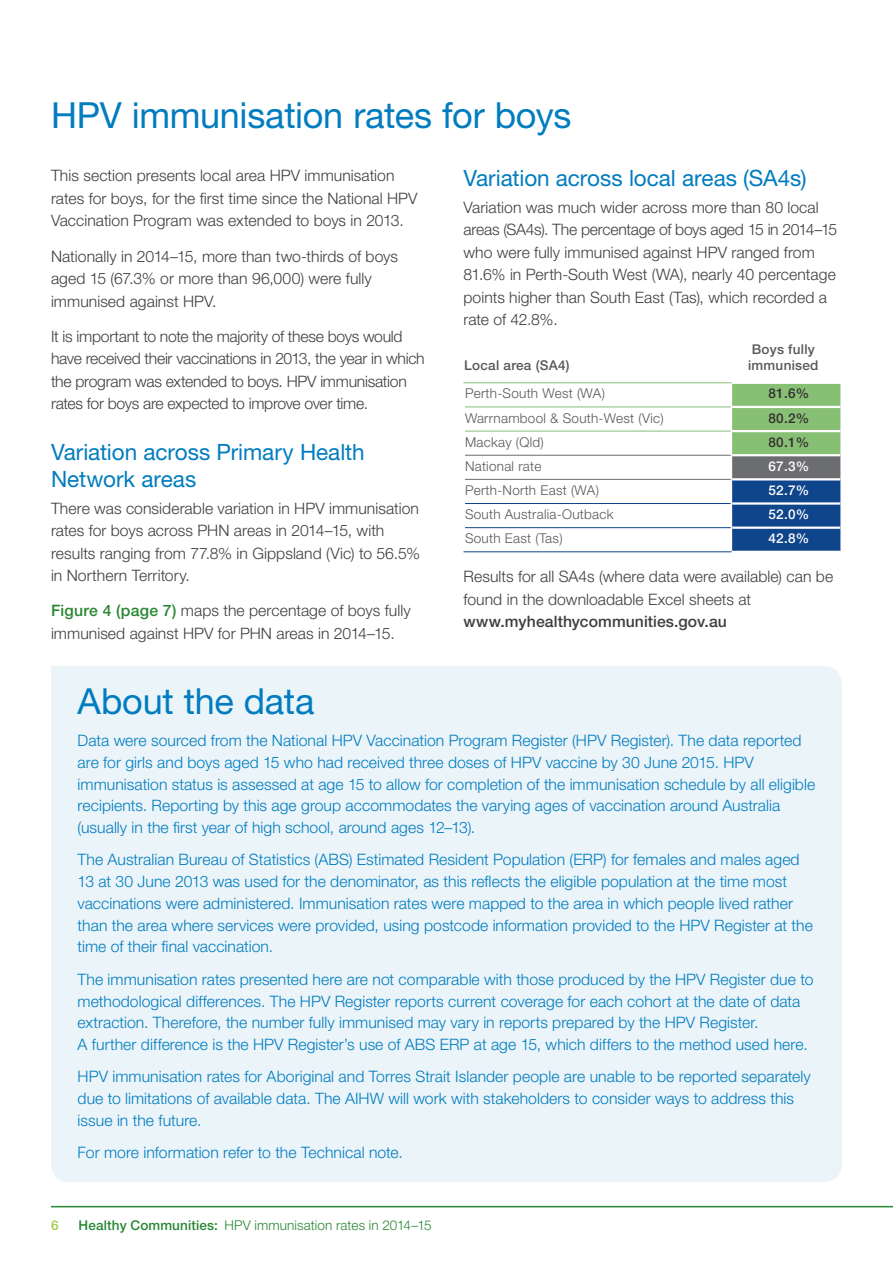
<style>
.page{position:relative;width:893px;height:1263px;background:#fff}
.page>*{position:absolute;margin:0;border:0;box-sizing:border-box;transform-origin:0 0}
.t1{font:36px "Helvetica Neue LT Std";letter-spacing:-.01em;color:#007cbf}
.t2{font:22.5px/27px "Helvetica Neue LT Std";letter-spacing:-.005em;color:#007cbf}
.t3{font:300 15.75px/21.8px "Helvetica Neue LT Std";letter-spacing:.005em;color:#007cbf}
.t4{font:300 15.75px/22.5px "Helvetica Neue LT Std";color:#3e3e3f}
.t5{font:500 15.75px "Helvetica Neue LT Std";letter-spacing:.005em;color:#3e3e3f}
.t6{font:300 13.5px "Helvetica Neue LT Std";letter-spacing:.02em;color:#57585a}
.t7{font:300 13.5px "Helvetica Neue LT Std";letter-spacing:.01em;color:#288733}
.t8{font:500 13.5px/16.2px "Helvetica Neue LT Std";letter-spacing:.02em;color:#57585a}
.t9{font:500 13.5px "Helvetica Neue LT Std";letter-spacing:.02em;color:#fff}
.t10{font:500 13.5px "Helvetica Neue LT Std";color:#312f30}
.t11{font:500 13.5px "Helvetica Neue LT Std";color:#a1ce4c}
.s1{font-weight:500;color:#288733}
.s2{font-weight:500}
</style>
<div class="page">
<svg style="left:731px;top:383px;width:110px;height:169px;background:#628c8b"></svg>
<hr style="left:465px;top:455px;width:266px;height:1px;background:#6c6d70">
<hr style="left:463px;top:382px;width:268px;height:1px;background:#87bf75">
<hr style="left:465px;top:407px;width:266px;height:1px;background:#87bf75">
<hr style="left:465px;top:479px;width:266px;height:1px;background:#6c6d70">
<hr style="left:465px;top:431px;width:266px;height:1px;background:#87bf75">
<hr style="left:465px;top:503px;width:266px;height:1px;background:#0f458b">
<hr style="left:465px;top:527px;width:266px;height:1px;background:#0f458b">
<hr style="left:463px;top:551px;width:268px;height:1px;background:#0f458b">
<div style="left:51px;top:666px;width:791px;height:516px;background:#ebf4f9"></div>
<hr style="left:51px;top:1206px;width:842px;height:1px;background:#288733">
<h1 class="t1" style="left:51px;top:93px;width:522px">HPV immunisation rates for boys</h1>
<h2 class="t2" style="left:463px;top:164px;width:345px">Variation across local areas (SA4s)</h2>
<p class="t4" style="left:463px;top:196px;width:375px">Variation was much wider across more than 80 local areas (SA4s). The percentage of boys aged 15 in 2014–15 who were fully immunised against HPV ranged from 81.6% in Perth-South West (WA), nearly 40 percentage points higher than South East (Tas), which recorded a rate of 42.8%.</p>
<p class="t8" style="left:464px;top:357px;width:107px">Local area (SA4)</p>
<p class="t4" style="left:51px;top:164px;width:368px">This section presents local area HPV immunisation rates for boys, for the first time since the National HPV<br>Vaccination Program was extended to boys in 2013.</p>
<p class="t4" style="left:51px;top:244px;width:349px">Nationally in 2014–15, more than two-thirds of boys aged 15 (67.3% or more than 96,000) were fully immunised against HPV.</p>
<p class="t4" style="left:51px;top:325px;width:375px">It is important to note the majority of these boys would have received their vaccinations in 2013, the year in which the program was extended to boys. HPV immunisation rates for boys are expected to improve over time.</p>
<h2 class="t2" style="left:51px;top:438px;width:315px">Variation across Primary Health<br>Network areas</h2>
<p class="t4" style="left:51px;top:496px;width:371px">There was considerable variation in HPV immunisation rates for boys across PHN areas in 2014–15, with results ranging from 77.8% in Gippsland (Vic) to 56.5% in Northern Territory.</p>
<p class="t4" style="left:51px;top:599px;width:361px"><span class="s1">Figure 4 (page 7)</span> maps the percentage of boys fully immunised against HPV for PHN areas in 2014–15.</p>
<p class="t8" style="left:748px;top:341px;width:72px">Boys fully immunised</p>
<p class="t6" style="left:465px;top:385px;width:141px">Perth-South West (WA)</p>
<p class="t10" style="left:768px;top:386px;width:42px">81.6%</p>
<p class="t6" style="left:465px;top:409px;width:200px">Warrnambool &amp; South-West (Vic)</p>
<p class="t10" style="left:768px;top:410px;width:42px">80.2%</p>
<p class="t6" style="left:465px;top:434px;width:80px">Mackay (Qld)</p>
<p class="t10" style="left:768px;top:434px;width:42px">80.1%</p>
<p class="t6" style="left:465px;top:458px;width:78px">National rate</p>
<p class="t9" style="left:768px;top:458px;width:42px">67.3%</p>
<p class="t6" style="left:465px;top:482px;width:135px">Perth-North East (WA)</p>
<p class="t9" style="left:768px;top:482px;width:42px">52.7%</p>
<p class="t6" style="left:465px;top:506px;width:150px">South Australia-Outback</p>
<p class="t9" style="left:768px;top:506px;width:42px">52.0%</p>
<p class="t6" style="left:465px;top:530px;width:99px">South East (Tas)</p>
<p class="t9" style="left:768px;top:530px;width:42px">42.8%</p>
<p class="t4" style="left:463px;top:565px;width:371px">Results for all SA4s (where data were available) can be found in the downloadable Excel sheets at</p>
<p class="t5" style="left:463px;top:612px;width:265px">www.myhealthycommunities.gov.au</p>
<h1 class="t1" style="left:78px;top:679px;width:238px">About the data</h1>
<p class="t3" style="left:78px;top:729px;width:739px">Data were sourced from the National HPV Vaccination Program Register (HPV Register). The data reported are for girls and boys aged 15 who had received three doses of HPV vaccine by 30 June 2015. HPV immunisation status is assessed at age 15 to allow for completion of the immunisation schedule by all eligible recipients. Reporting by this age group accommodates the varying ages of vaccination around Australia (usually in the first year of high school, around ages 12–13).</p>
<p class="t3" style="left:78px;top:848px;width:737px">The Australian Bureau of Statistics (ABS) Estimated Resident Population (ERP) for females and males aged 13 at 30 June 2013 was used for the denominator, as this reflects the eligible population at the time most vaccinations were administered. Immunisation rates were mapped to the area in which people lived rather than the area where services were provided, using postcode information provided to the HPV Register at the time of their final vaccination.</p>
<p class="t3" style="left:78px;top:968px;width:737px">The immunisation rates presented here are not comparable with those produced by the HPV Register due to methodological differences. The HPV Register reports current coverage for each cohort at the date of data extraction. Therefore, the number fully immunised may vary in reports prepared by the HPV Register.<br>A further difference is the HPV Register’s use of ABS ERP at age 15, which differs to the method used here.</p>
<p class="t3" style="left:78px;top:1065px;width:735px">HPV immunisation rates for Aboriginal and Torres Strait Islander people are unable to be reported separately due to limitations of available data. The AIHW will work with stakeholders to consider ways to address this issue in the future.</p>
<p class="t3" style="left:78px;top:1141px;width:327px">For more information refer to the Technical note.</p>
<p class="t11" style="left:51px;top:1217px;width:9px">6</p>
<p class="t7" style="left:79px;top:1217px;width:355px"><span class="s2">Healthy Communities:</span> HPV immunisation rates in 2014–15</p>
</div>
